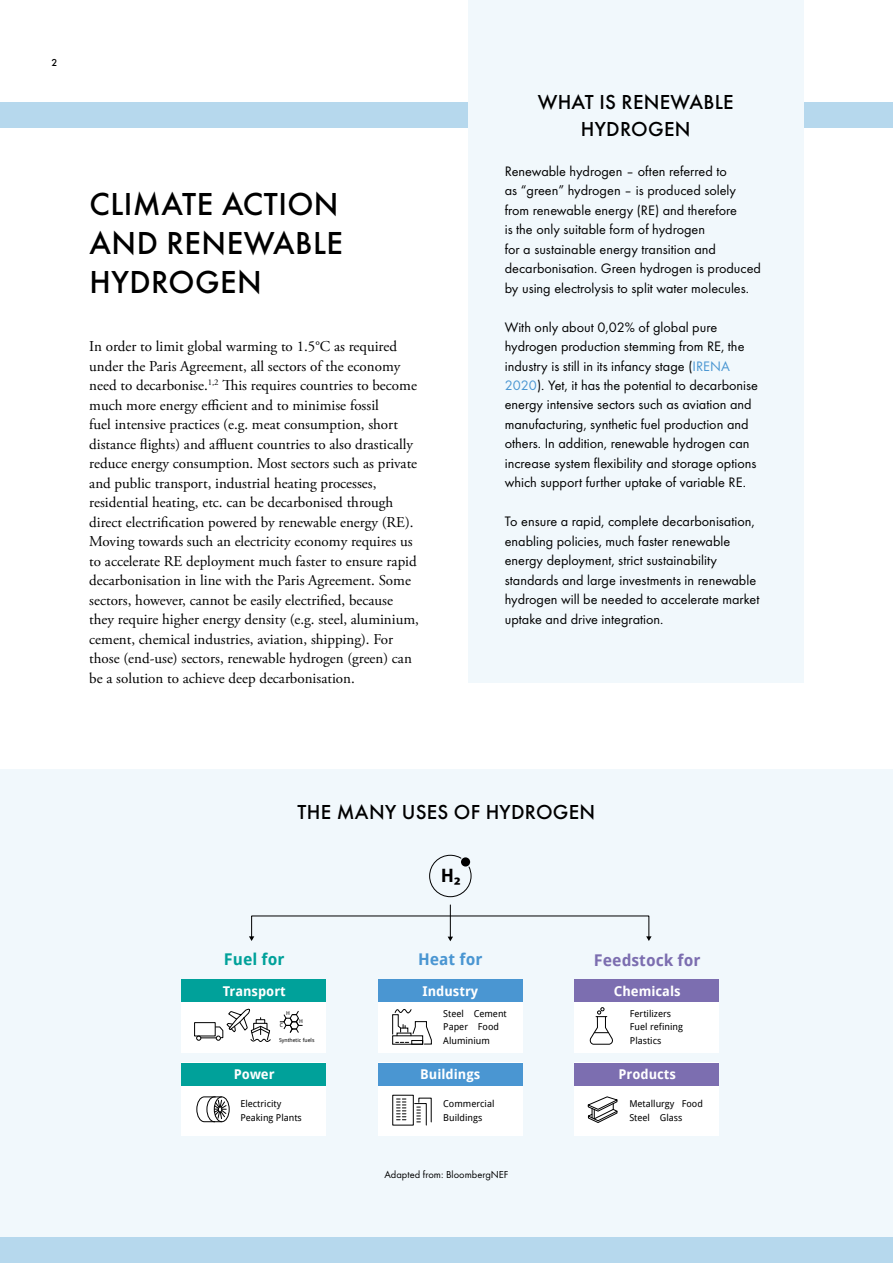
<style>
.page{position:relative;width:893px;height:1263px;background:#fff}
.page>*{position:absolute;margin:0;border:0;box-sizing:border-box;transform-origin:0 0}
.t1{font:500 33px/39px "Futura TOT";letter-spacing:.015em;color:#000}
.t2{font:500 21px/27px "Futura TOT";letter-spacing:.015em;color:#000;text-align:center}
.t3{font:700 18.45px "Droid Sans";color:#000}
.t4{font:700 16.2px "Droid Sans";color:#7c6eb0}
.t5{font:700 16.2px "Droid Sans";color:#00a19a}
.t6{font:700 16.2px "Droid Sans";color:#4a96d2}
.t7{font:15px/19.5px "Adobe Garamond Pro";color:#000}
.t8{font:14.25px/19.5px "Futura TOT";color:#000}
.t9{font:700 13.5px "Droid Sans";color:#fff}
.t10{font:10.5px "Futura TOT";color:#000}
.t11{font:500 10.5px "Futura TOT";color:#000}
.t12{font:9.45px/13.5px "Droid Sans";color:#000}
.t13{font:5.4px "Droid Sans";color:#000}
.s1{color:#4a96d2}
.s2{font-family:"Myriad Pro"}
</style>
<div class="page">
<div style="left:0;top:769px;width:893px;height:468px;background:#f1f8fc"></div>
<div style="left:0;top:102px;width:893px;height:26px;background:#b6d8ed"></div>
<div style="left:0;top:1237px;width:893px;height:26px;background:#b6d8ed"></div>
<div style="left:182px;top:979px;width:144px;height:74px;background:#fff"></div>
<div style="left:182px;top:1063px;width:144px;height:73px;background:#fff"></div>
<div style="left:378px;top:979px;width:144px;height:74px;background:#fff"></div>
<div style="left:378px;top:1063px;width:144px;height:73px;background:#fff"></div>
<div style="left:574px;top:979px;width:144px;height:74px;background:#fff"></div>
<div style="left:574px;top:1063px;width:144px;height:73px;background:#fff"></div>
<div style="left:182px;top:979px;width:144px;height:23px;background:#00a19a"></div>
<div style="left:182px;top:1063px;width:144px;height:22px;background:#00a19a"></div>
<div style="left:378px;top:979px;width:144px;height:23px;background:#4a96d2"></div>
<div style="left:378px;top:1063px;width:144px;height:22px;background:#4a96d2"></div>
<div style="left:574px;top:979px;width:144px;height:23px;background:#7c6eb0"></div>
<div style="left:574px;top:1063px;width:144px;height:22px;background:#7c6eb0"></div>
<div style="left:194px;top:1022px;width:21px;height:14px;border:1px solid #000"></div>
<svg style="left:279px;top:1011px;width:24px;height:22px"></svg>
<div style="left:214px;top:1096px;width:15px;height:26px;border:1px solid #000;border-radius:50%"></div>
<svg style="left:196px;top:1096px;width:31px;height:26px"></svg>
<svg style="left:392px;top:1009px;width:40px;height:35px"></svg>
<div style="left:392px;top:1095px;width:22px;height:30px;border:1px solid #000"></div>
<svg style="left:397px;top:1099px;width:9px;height:21px"></svg>
<svg style="left:414px;top:1097px;width:18px;height:29px"></svg>
<svg style="left:429px;top:855px;width:43px;height:42px"></svg>
<div style="left:461px;top:857px;width:9px;height:9px;background:#000;border-radius:50%"></div>
<hr style="left:450px;top:905px;width:1px;height:32px;background:#000">
<svg style="left:448px;top:937px;width:5px;height:4px"></svg>
<svg style="left:646px;top:936px;width:6px;height:5px"></svg>
<svg style="left:249px;top:936px;width:5px;height:5px"></svg>
<svg style="left:589px;top:1007px;width:24px;height:38px"></svg>
<svg style="left:587px;top:1096px;width:31px;height:27px"></svg>
<svg style="left:196px;top:1008px;width:75px;height:34px"></svg>
<div style="left:468px;top:0;width:336px;height:683px;background:#f1f8fc"></div>
<p class="t11" style="left:51px;top:56px;width:7px">2</p>
<h1 class="t1" style="left:90px;top:184px;width:255px">CLIMATE ACTION<br>AND RENEWABLE<br>HYDROGEN</h1>
<p class="t7" style="left:89px;top:337px;width:331px">In order to limit global warming to 1.5°C as required under the Paris Agreement, all sectors of the economy need to decarbonise.<sup>1,2</sup> This requires countries to become much more energy efficient and to minimise fossil<br>fuel intensive practices (e.g. meat consumption, short distance flights) and affluent countries to also drastically reduce energy consumption. Most sectors such as private and public transport, industrial heating processes, residential heating, etc. can be decarbonised through direct electrification powered by renewable energy (RE).<br>Moving towards such an electricity economy requires us to accelerate RE deployment much faster to ensure rapid decarbonisation in line with the Paris Agreement. Some sectors, however, cannot be easily electrified, because they require higher energy density (e.g. steel, aluminium, cement, chemical industries, aviation, shipping). For those (end-use) sectors, renewable hydrogen (green) can be a solution to achieve deep decarbonisation.</p>
<h2 class="t2" style="left:538px;top:88px;width:197px">WHAT IS RENEWABLE<br>HYDROGEN</h2>
<p class="t8" style="left:505px;top:161px;width:258px">Renewable hydrogen – often referred to<br>as “green” hydrogen – is produced solely from renewable energy (RE) and therefore<br>is the only suitable form of hydrogen<br>for a sustainable energy transition and decarbonisation. Green hydrogen is produced by using electrolysis to split water molecules.</p>
<p class="t8" style="left:505px;top:317px;width:255px">With only about 0,02% of global pure hydrogen production stemming from RE, the industry is still in its infancy stage (<span class="s1">IRENA 2020</span>). Yet, it has the potential to decarbonise energy intensive sectors such as aviation and manufacturing, synthetic fuel production and others. In addition, renewable hydrogen can increase system flexibility and storage options which support further uptake of variable RE.</p>
<p class="t8" style="left:505px;top:512px;width:256px">To ensure a rapid, complete decarbonisation, enabling policies, much faster renewable energy deployment, strict sustainability standards and large investments in renewable hydrogen will be needed to accelerate market uptake and drive integration.</p>
<h2 class="t2" style="left:298px;top:799px;width:299px">THE MANY USES OF HYDROGEN</h2>
<p class="t3" style="left:441px;top:862px;width:21px">H<span class="s2">2</span></p>
<p class="t5" style="left:224px;top:948px;width:62px">Fuel for</p>
<p class="t6" style="left:418px;top:948px;width:66px">Heat for</p>
<p class="t9" style="left:223px;top:981px;width:65px">Transport</p>
<p class="t4" style="left:594px;top:948px;width:108px">Feedstock for</p>
<p class="t9" style="left:423px;top:981px;width:57px">Industry</p>
<p class="t9" style="left:614px;top:981px;width:68px">Chemicals</p>
<p class="t12" style="left:443px;top:1006px;width:65px">Steel Cement<br>Paper Food<br>Aluminium</p>
<p class="t12" style="left:630px;top:1006px;width:55px">Fertilizers<br>Fuel refining<br>Plastics</p>
<p class="t13" style="left:286px;top:1010px;width:5px">H</p>
<p class="t13" style="left:299px;top:1018px;width:5px">H</p>
<p class="t13" style="left:280px;top:1022px;width:5px">C</p>
<p class="t13" style="left:279px;top:1036px;width:37px">Synthetic fuels</p>
<p class="t9" style="left:234px;top:1064px;width:42px">Power</p>
<p class="t9" style="left:420px;top:1064px;width:62px">Buildings</p>
<p class="t9" style="left:618px;top:1064px;width:59px">Products</p>
<p class="t12" style="left:240px;top:1097px;width:63px">Electricity<br>Peaking Plants</p>
<p class="t12" style="left:443px;top:1097px;width:53px">Commercial<br>Buildings</p>
<p class="t10" style="left:384px;top:1168px;width:126px">Adapted from: BloombergNEF</p>
<p class="t12" style="left:629px;top:1097px;width:75px">Metallurgy Food<br>Steel Glass</p>
</div>
